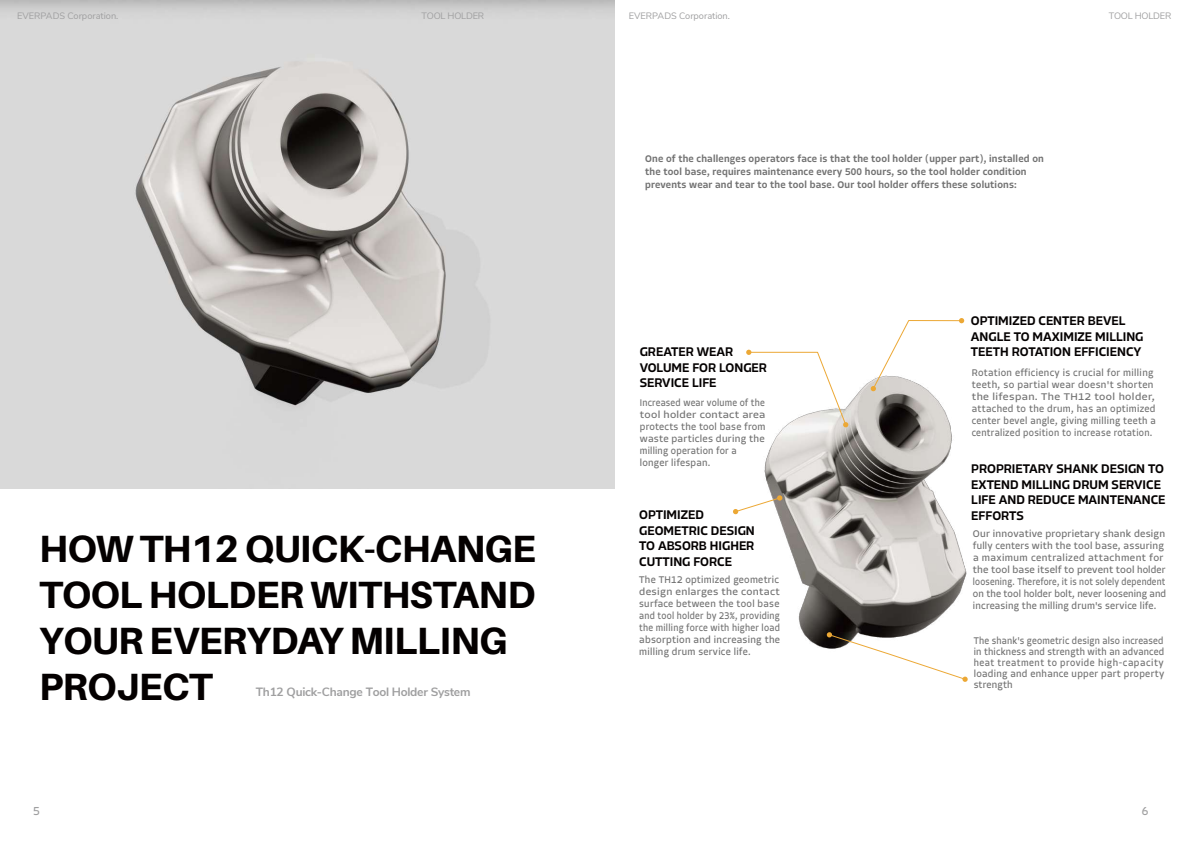
<style>
.page{position:relative;width:1191px;height:842px;background:#fff}
.page>*{position:absolute;margin:0;border:0;box-sizing:border-box;transform-origin:0 0}
.t1{font:800 38px/46px "Aileron";letter-spacing:-.015em;color:#040000}
.t2{font:500 13px/15.6px "Allotrope";color:#040000}
.t3{font:700 12px "Nunito Sans";letter-spacing:-.02em;color:#9f9fa0}
.t4{font:12px "Allotrope";color:#9f9fa0}
.t5{font:10px/12px "Allotrope";letter-spacing:.025em;color:#717171}
.t6{font:10px/12px "Allotrope";letter-spacing:.025em;color:#717171;scale:1.05 1}
.t7{font:500 10px/13px "Allotrope";letter-spacing:.02em;color:#717171}
.t8{font:10px/11px "Allotrope";letter-spacing:.025em;color:#717171;text-align:justify;scale:.94 1}
.t9{font:10px/12px "Allotrope";letter-spacing:.025em;color:#717171;scale:.93 1}
.t10{font:9.2px "Nunito Sans";color:#9f9fa0}
.t11{font:9.2px "Nunito Sans";letter-spacing:-.02em;color:#9f9fa0}
</style>
<div class="page">
<img style="left:0;top:0;width:614px;height:489px">
<img style="left:735px;top:381px;width:232px;height:267px">
<svg style="left:870px;top:318px;width:94px;height:74px"></svg>
<svg style="left:826px;top:632px;width:142px;height:50px"></svg>
<svg style="left:746px;top:350px;width:102px;height:78px"></svg>
<svg style="left:733px;top:495px;width:49px;height:19px"></svg>
<p class="t10" style="left:17px;top:9px;width:103px">EVERPADS Corporation.</p>
<p class="t11" style="left:421px;top:9px;width:64px">TOOL HOLDER</p>
<p class="t10" style="left:629px;top:9px;width:103px">EVERPADS Corporation.</p>
<p class="t11" style="left:1108px;top:9px;width:64px">TOOL HOLDER</p>
<h1 class="t1" style="left:39px;top:526px;width:498px">HOW TH12 QUICK-CHANGE<br>TOOL HOLDER WITHSTAND<br>YOUR EVERYDAY MILLING<br>PROJECT</h1>
<p class="t3" style="left:256px;top:683px;width:216px">Th12 Quick-Change Tool Holder System</p>
<p class="t7" style="left:645px;top:152px;width:400px">One of the challenges operators face is that the tool holder (upper part), installed on the tool base, requires maintenance every 500 hours, so the tool holder condition prevents wear and tear to the tool base. Our tool holder offers these solutions:</p>
<h2 class="t2" style="left:639px;top:344px;width:129px">GREATER WEAR<br>VOLUME FOR LONGER<br>SERVICE LIFE</h2>
<p class="t9" style="left:640px;top:397px;width:136px">Increased wear volume of the tool holder contact area protects the tool base from waste particles during the milling operation for a longer lifespan.</p>
<h2 class="t2" style="left:639px;top:507px;width:117px">OPTIMIZED<br>GEOMETRIC DESIGN<br>TO ABSORB HIGHER<br>CUTTING FORCE</h2>
<p class="t5" style="left:639px;top:573px;width:142px;text-align:justify">The TH12 optimized geometric design enlarges the contact surface between the tool base and tool holder by 23%, providing the milling force with higher load absorption and increasing the milling drum service life.</p>
<h2 class="t2" style="left:971px;top:313px;width:174px">OPTIMIZED CENTER BEVEL<br>ANGLE TO MAXIMIZE MILLING<br>TEETH ROTATION EFFICIENCY</h2>
<p class="t5" style="left:971px;top:367px;width:186px">Rotation efficiency is crucial for milling teeth, so partial wear doesn't shorten the lifespan. The TH12 tool holder, attached to the drum, has an optimized center bevel angle, giving milling teeth a centralized position to increase rotation.</p>
<h2 class="t2" style="left:971px;top:461px;width:196px">PROPRIETARY SHANK DESIGN TO<br>EXTEND MILLING DRUM SERVICE<br>LIFE AND REDUCE MAINTENANCE<br>EFFORTS</h2>
<p class="t6" style="left:973px;top:528px;width:185px">Our innovative proprietary shank design fully centers with the tool base, assuring a maximum centralized attachment for the tool base itself to prevent tool holder loosening. Therefore, it is not solely dependent on the tool holder bolt, never loosening and increasing the milling drum's service life.</p>
<p class="t8" style="left:973px;top:635px;width:204px">The shank's geometric design also increased in thickness and strength with an advanced heat treatment to provide high-capacity loading and enhance upper part property strength</p>
<p class="t4" style="left:33px;top:803px;width:8px">5</p>
<p class="t4" style="left:1141px;top:803px;width:8px">6</p>
</div>
